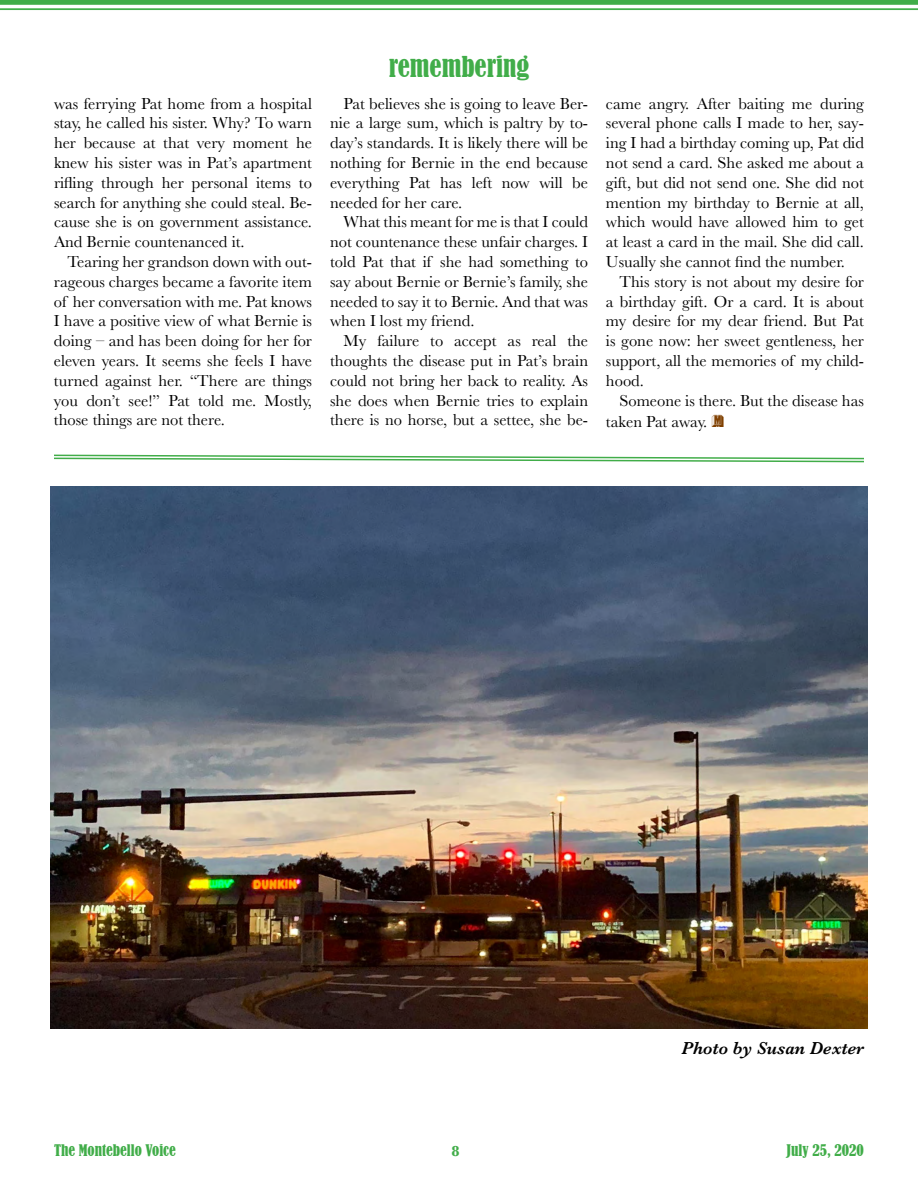
<style>
.page{position:relative;width:918px;height:1188px;background:#fff}
.page>*{position:absolute;margin:0;border:0;box-sizing:border-box;transform-origin:0 0}
.t1{font:condensed 27px "Bernard";color:#41ad49}
.t2{font:italic 600 18px "Baskerville";color:#000}
.t3{font:16.5px/19.8px "Baskerville";color:#000;text-align:justify}
.t4{font:condensed 15px "Bernard";color:#41ad49}
.t5{font:700 15px "Baskerville";color:#41ad49}
.s1{font-family:"Buxom D";font-size:18px;color:#804000}
</style>
<div class="page">
<div style="left:0;top:0;width:918px;height:5px;background:#41ad49"></div>
<hr style="left:0;top:8px;width:918px;height:2px;background:#41ad49">
<img style="left:51px;top:486px;width:816px;height:542px">
<svg style="left:54px;top:454px;width:810px;height:9px"></svg>
<p class="t3" style="left:54px;top:94px;width:260px">was ferrying Pat home from a hospital stay, he called his sister. Why? To warn her because at that very moment he knew his sister was in Pat’s apartment rifling through her personal items to search for anything she could steal. Be&shy;cause she is on government assistance.<br>And Bernie countenanced it.</p>
<p class="t3" style="left:54px;top:252px;width:260px;text-indent:13px">Tearing her grandson down with out&shy;rageous charges became a favorite item of her conversation with me. Pat knows I have a positive view of what Bernie is doing – and has been doing for her for eleven years. It seems she feels I have turned against her. “There are things you don’t see!” Pat told me. Mostly, those things are not there.</p>
<h1 class="t1" style="left:389px;top:51px;width:142px">remembering</h1>
<p class="t3" style="left:330px;top:94px;width:260px;text-indent:13px">Pat believes she is going to leave Ber&shy;nie a large sum, which is paltry by to&shy;day’s standards. It is likely there will be nothing for Bernie in the end because everything Pat has left now will be needed for her care.</p>
<p class="t3" style="left:330px;top:212px;width:260px;text-indent:13px">What this meant for me is that I could not countenance these unfair charges. I told Pat that if she had something to say about Bernie or Bernie’s family, she needed to say it to Bernie. And that was when I lost my friend.</p>
<p class="t3" style="left:330px;top:331px;width:260px;text-indent:13px">My failure to accept as real the thoughts the disease put in Pat’s brain could not bring her back to reality. As she does when Bernie tries to explain there is no horse, but a settee, she be-</p>
<p class="t3" style="left:606px;top:94px;width:260px">came angry. After baiting me during several phone calls I made to her, say&shy;ing I had a birthday coming up, Pat did not send a card. She asked me about a gift, but did not send one. She did not mention my birthday to Bernie at all, which would have allowed him to get at least a card in the mail. She did call.<br>Usually she cannot find the number.</p>
<p class="t3" style="left:606px;top:272px;width:260px;text-indent:13px">This story is not about my desire for a birthday gift. Or a card. It is about my desire for my dear friend. But Pat is gone now: her sweet gentleness, her support, all the memories of my child&shy;hood.</p>
<p class="t3" style="left:606px;top:390px;width:259px;line-height:21.6px;text-indent:13px">Someone is there. But the disease has taken Pat away. <span class="s1">M</span></p>
<p class="t2" style="left:681px;top:1035px;width:184px">Photo by Susan Dexter</p>
<p class="t4" style="left:54px;top:1141px;width:123px">The Montebello Voice</p>
<p class="t5" style="left:452px;top:1140px;width:10px">8</p>
<p class="t4" style="left:787px;top:1141px;width:79px">July 25, 2020</p>
</div>
